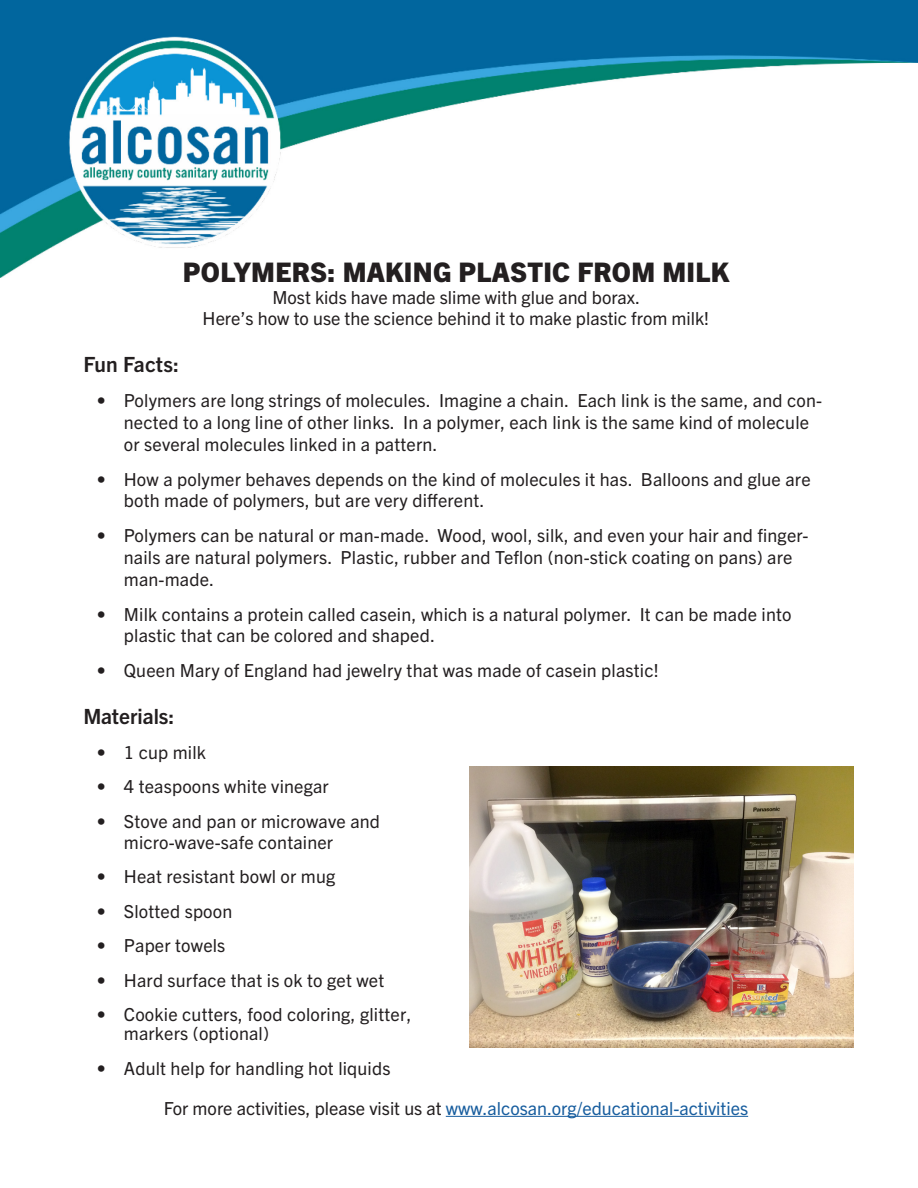
<style>
.page{position:relative;width:918px;height:1188px;background:#fff}
.page>*{position:absolute;margin:0;border:0;box-sizing:border-box;transform-origin:0 0}
.t1{font:800 27px "Trade Gothic Next LT Pro";letter-spacing:.01em;color:#231f20}
.t2{font:700 21px "Trade Gothic Next LT Pro";color:#231f20}
.Paragraph_Style_1{font:18px/21.6px "Trade Gothic Next LT Pro";letter-spacing:.01em;color:#231f20}
.t3{font:18px "Trade Gothic Next LT Pro";color:#175d9e}
.s1{color:#231f20}
</style>
<div class="page">
<img style="left:0;top:0;width:918px;height:278px">
<hr style="left:446px;top:1116px;width:302px;height:1px;background:#175d9e">
<img style="left:469px;top:767px;width:385px;height:281px">
<p class="t1" style="left:183px;top:254px;width:548px">POLYMERS: MAKING PLASTIC FROM MILK</p>
<p class="Paragraph_Style_1" style="left:272px;top:285px;width:369px">Most kids have made slime with glue and borax.</p>
<p class="Paragraph_Style_1" style="left:203px;top:307px;width:508px">Here’s how to use the science behind it to make plastic from milk!</p>
<p class="t2" style="left:83px;top:350px;width:97px">Fun Facts:</p>
<p class="Paragraph_Style_1" style="left:124px;top:389px;width:700px;text-indent:-27px">• Polymers are long strings of molecules. Imagine a chain. Each link is the same, and con&shy;nected to a long line of other links. In a polymer, each link is the same kind of molecule or several molecules linked in a pattern.</p>
<p class="Paragraph_Style_1" style="left:124px;top:467px;width:688px;text-indent:-27px">• How a polymer behaves depends on the kind of molecules it has. Balloons and glue are both made of polymers, but are very different.</p>
<p class="Paragraph_Style_1" style="left:124px;top:524px;width:686px;text-indent:-27px">• Polymers can be natural or man-made. Wood, wool, silk, and even your hair and finger&shy;nails are natural polymers. Plastic, rubber and Teflon (non-stick coating on pans) are man-made.</p>
<p class="Paragraph_Style_1" style="left:124px;top:602px;width:669px;text-indent:-27px">• Milk contains a protein called casein, which is a natural polymer. It can be made into plastic that can be colored and shaped.</p>
<p class="Paragraph_Style_1" style="left:97px;top:659px;width:563px">• Queen Mary of England had jewelry that was made of casein plastic!</p>
<p class="t2" style="left:83px;top:702px;width:93px">Materials:</p>
<p class="Paragraph_Style_1" style="left:97px;top:740px;width:111px">• 1 cup milk</p>
<p class="Paragraph_Style_1" style="left:97px;top:775px;width:233px">• 4 teaspoons white vinegar</p>
<p class="Paragraph_Style_1" style="left:124px;top:809px;width:258px;line-height:21px;text-indent:-27px">• Stove and pan or microwave and micro-wave-safe container</p>
<p class="Paragraph_Style_1" style="left:97px;top:865px;width:240px">• Heat resistant bowl or mug</p>
<p class="Paragraph_Style_1" style="left:97px;top:899px;width:137px">• Slotted spoon</p>
<p class="Paragraph_Style_1" style="left:97px;top:934px;width:130px">• Paper towels</p>
<p class="Paragraph_Style_1" style="left:97px;top:968px;width:289px">• Hard surface that is ok to get wet</p>
<p class="Paragraph_Style_1" style="left:124px;top:1004px;width:289px;line-height:18.9px;text-indent:-27px">• Cookie cutters, food coloring, glitter, markers (optional)</p>
<p class="Paragraph_Style_1" style="left:97px;top:1057px;width:295px">• Adult help for handling hot liquids</p>
<p class="t3" style="left:164px;top:1095px;width:586px"><span class="s1">For more activities, please visit us at</span> www.alcosan.org/educational-activities</p>
</div>
